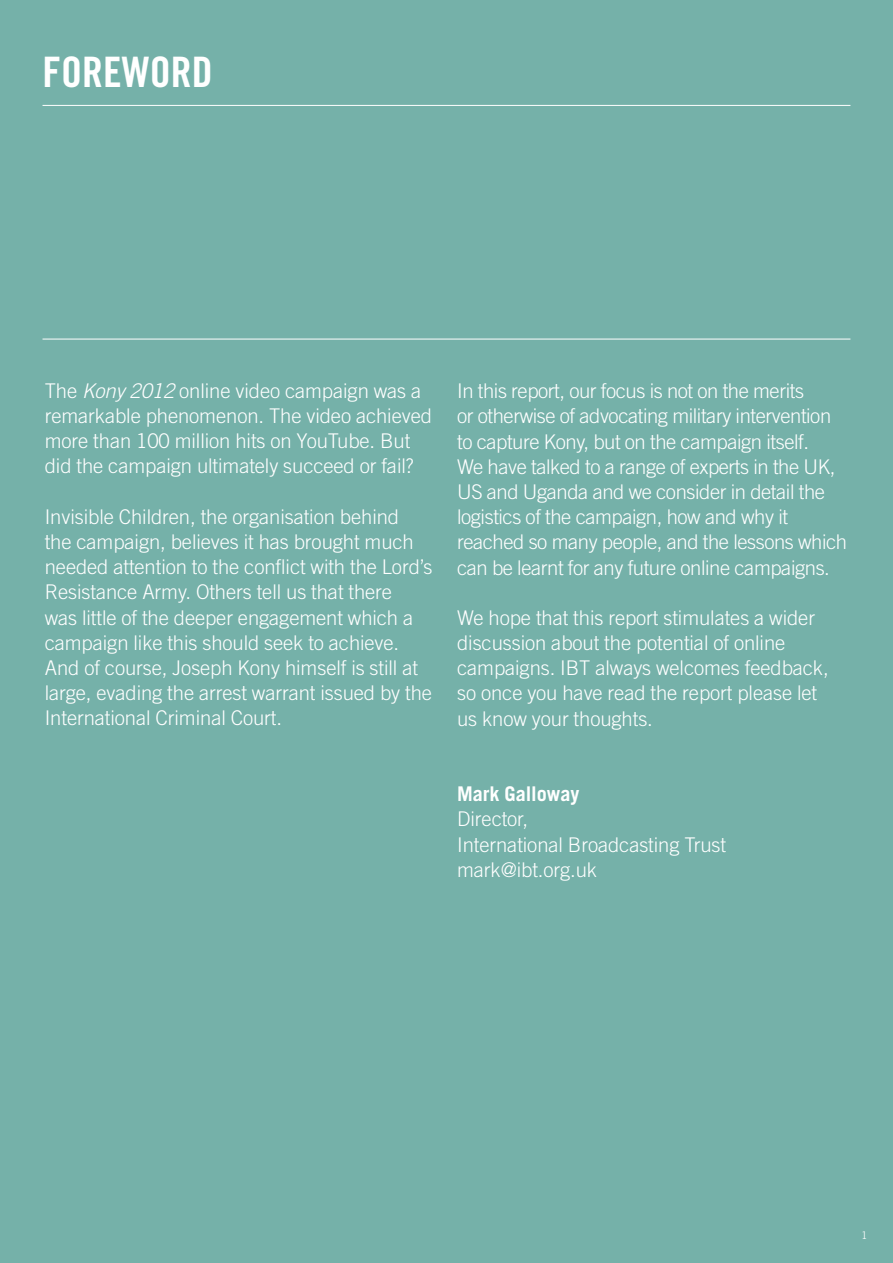
<style>
.page{position:relative;width:893px;height:1263px;background:#75b1a9}
.page>*{position:absolute;margin:0;border:0;box-sizing:border-box;transform-origin:0 0}
.t1{font:42px "Trade Gothic Bold Cond Twenty";color:#fff}
.t2{font:300 20.25px/25.2px "Trade Gothic";letter-spacing:-.005em;color:#fff}
.t3{font:700 20.25px "Trade Gothic";letter-spacing:-.005em;color:#fff}
.t4{font:300 10.5px "Trade Gothic";color:#fff}
.s1{font-style:italic}
</style>
<div class="page">
<hr style="left:43px;top:105px;width:807px;height:1px;background:#fff">
<hr style="left:43px;top:339px;width:807px;height:1px;background:#fff">
<h1 class="t1" style="left:43px;top:47px;width:172px">FOREWORD</h1>
<p class="t2" style="left:45px;top:378px;width:389px">The <span class="s1">Kony 2012</span> online video campaign was a remarkable phenomenon. The video achieved more than 100 million hits on YouTube. But did the campaign ultimately succeed or fail?</p>
<p class="t2" style="left:45px;top:504px;width:389px">Invisible Children, the organisation behind<br>the campaign, believes it has brought much needed attention to the conflict with the Lord’s Resistance Army. Others tell us that there<br>was little of the deeper engagement which a campaign like this should seek to achieve.<br>And of course, Joseph Kony himself is still at large, evading the arrest warrant issued by the International Criminal Court.</p>
<p class="t2" style="left:457px;top:378px;width:392px">In this report, our focus is not on the merits<br>or otherwise of advocating military intervention to capture Kony, but on the campaign itself.<br>We have talked to a range of experts in the UK, US and Uganda and we consider in detail the logistics of the campaign, how and why it reached so many people, and the lessons which can be learnt for any future online campaigns.</p>
<p class="t2" style="left:457px;top:605px;width:373px">We hope that this report stimulates a wider discussion about the potential of online campaigns. IBT always welcomes feedback, so once you have read the report please let us know your thoughts.</p>
<p class="t3" style="left:457px;top:782px;width:124px">Mark Galloway</p>
<p class="t2" style="left:457px;top:806px;width:271px">Director,<br>International Broadcasting Trust mark@ibt.org.uk</p>
<p class="t4" style="left:862px;top:1229px;width:7px">1</p>
</div>
